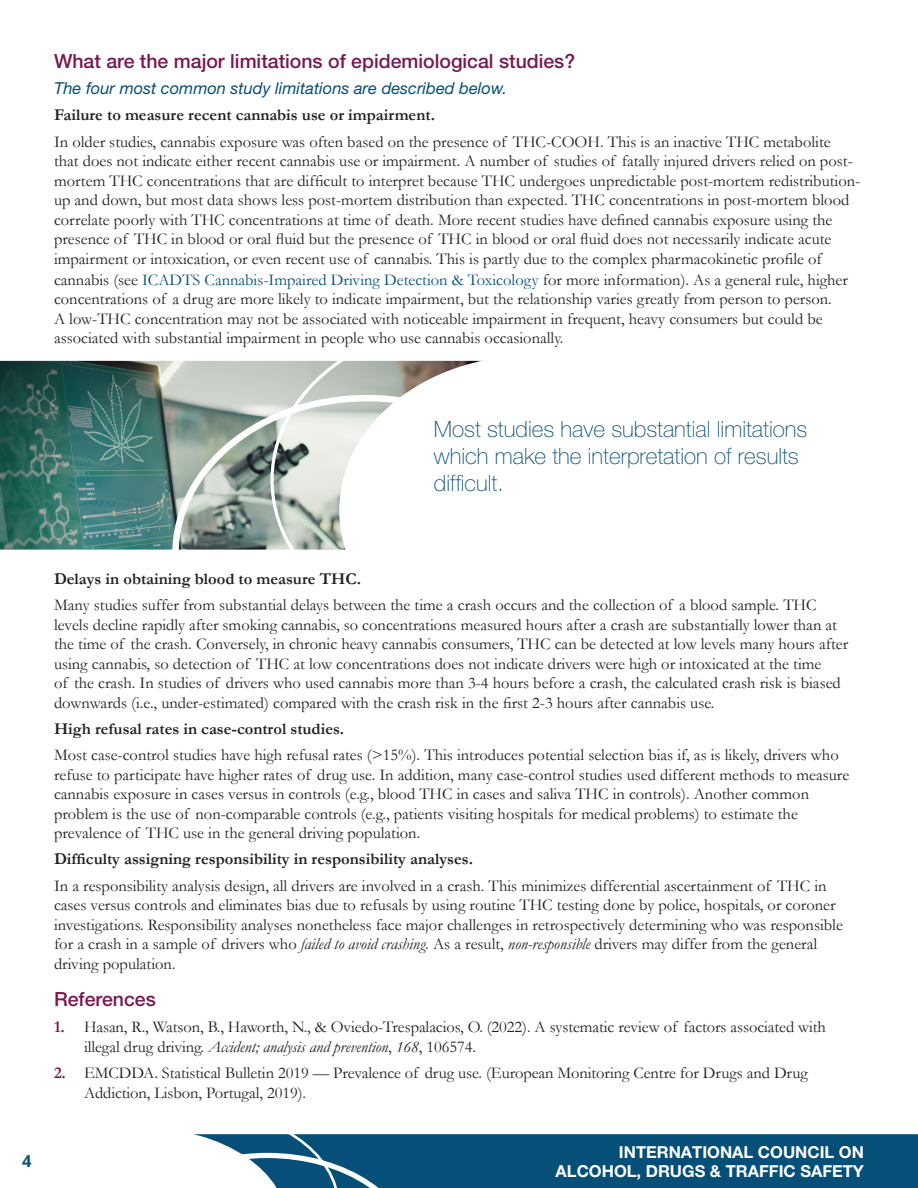
<style>
.page{position:relative;width:918px;height:1188px;background:#fff}
.page>*{position:absolute;margin:0;border:0;box-sizing:border-box;transform-origin:0 0}
.IDCATS_Call_Out{font:100 22.5px/27px "Helvetica Neue LT Pro";color:#064f78}
.IDCATS_Heading{font:500 19.5px "Helvetica Neue LT Pro";color:#781951}
.IDCATS_Body_Copy{font:16.5px/19.5px "Garamond";color:#231f20}
.IDCATS_Body_Copy_Bol{font:700 16.5px "Garamond";color:#231f20}
.IDCATS_Heading_2{font:italic 16.5px "Helvetica Neue LT Pro";color:#064f78}
.t1{font:700 16.5px/19.5px "Helvetica Neue LT Pro";color:#fff;text-align:right}
.t2{font:700 16.5px "Open Sans";color:#064f78}
.s1{color:#064f78}
.s2{font-style:italic}
.s3{font-weight:700;color:#781951}
</style>
<div class="page">
<div style="left:414px;top:1134px;width:504px;height:54px;background:#064f78"></div>
<svg style="left:193px;top:1134px;width:221px;height:54px"></svg>
<img style="left:0;top:361px;width:269px;height:189px">
<svg style="left:269px;top:360px;width:70px;height:32px"></svg>
<svg style="left:339px;top:360px;width:145px;height:32px"></svg>
<svg style="left:169px;top:392px;width:239px;height:158px"></svg>
<p class="IDCATS_Heading" style="left:54px;top:49px;width:523px">What are the major limitations of epidemiological studies?</p>
<p class="IDCATS_Heading_2" style="left:54px;top:78px;width:454px">The four most common study limitations are described below.</p>
<p class="IDCATS_Body_Copy_Bol" style="left:54px;top:104px;width:382px">Failure to measure recent cannabis use or impairment.</p>
<p class="IDCATS_Body_Copy" style="left:54px;top:131px;width:808px">In older studies, cannabis exposure was often based on the presence of THC-COOH. This is an inactive THC metabolite<br>that does not indicate either recent cannabis use or impairment. A number of studies of fatally injured drivers relied on post&shy;mortem THC concentrations that are difficult to interpret because THC undergoes unpredictable post-mortem redistribution&shy;up and down, but most data shows less post-mortem distribution than expected. THC concentrations in post-mortem blood correlate poorly with THC concentrations at time of death. More recent studies have defined cannabis exposure using the presence of THC in blood or oral fluid but the presence of THC in blood or oral fluid does not necessarily indicate acute impairment or intoxication, or even recent use of cannabis. This is partly due to the complex pharmacokinetic profile of</p>
<p class="IDCATS_Body_Copy" style="left:54px;top:269px;width:795px">cannabis (see <span class="s1">ICADTS Cannabis-Impaired Driving Detection &amp; Toxicology</span> for more information). As a general rule, higher concentrations of a drug are more likely to indicate impairment, but the relationship varies greatly from person to person.<br>A low-THC concentration may not be associated with noticeable impairment in frequent, heavy consumers but could be associated with substantial impairment in people who use cannabis occasionally.</p>
<p class="IDCATS_Call_Out" style="left:434px;top:415px;width:375px">Most studies have substantial limitations which make the interpretation of results difficult.</p>
<p class="IDCATS_Body_Copy_Bol" style="left:54px;top:567px;width:309px">Delays in obtaining blood to measure THC.</p>
<p class="IDCATS_Body_Copy" style="left:54px;top:595px;width:796px">Many studies suffer from substantial delays between the time a crash occurs and the collection of a blood sample. THC levels decline rapidly after smoking cannabis, so concentrations measured hours after a crash are substantially lower than at the time of the crash. Conversely, in chronic heavy cannabis consumers, THC can be detected at low levels many hours after using cannabis, so detection of THC at low concentrations does not indicate drivers were high or intoxicated at the time<br>of the crash. In studies of drivers who used cannabis more than 3-4 hours before a crash, the calculated crash risk is biased downwards (i.e., under-estimated) compared with the crash risk in the first 2-3 hours after cannabis use.</p>
<p class="IDCATS_Body_Copy_Bol" style="left:54px;top:717px;width:292px">High refusal rates in case-control studies.</p>
<p class="IDCATS_Body_Copy" style="left:54px;top:745px;width:797px">Most case-control studies have high refusal rates (&gt;15%). This introduces potential selection bias if, as is likely, drivers who refuse to participate have higher rates of drug use. In addition, many case-control studies used different methods to measure cannabis exposure in cases versus in controls (e.g., blood THC in cases and saliva THC in controls). Another common problem is the use of non-comparable controls (e.g., patients visiting hospitals for medical problems) to estimate the prevalence of THC use in the general driving population.</p>
<p class="IDCATS_Body_Copy_Bol" style="left:54px;top:848px;width:421px">Difficulty assigning responsibility in responsibility analyses.</p>
<p class="IDCATS_Body_Copy" style="left:54px;top:875px;width:790px">In a responsibility analysis design, all drivers are involved in a crash. This minimizes differential ascertainment of THC in cases versus controls and eliminates bias due to refusals by using routine THC testing done by police, hospitals, or coroner investigations. Responsibility analyses nonetheless face major challenges in retrospectively determining who was responsible for a crash in a sample of drivers who <span class="s2">failed to avoid crashing</span>. As a result, <span class="s2">non-responsible</span> drivers may differ from the general driving population.</p>
<p class="IDCATS_Heading" style="left:54px;top:988px;width:103px">References</p>
<p class="IDCATS_Body_Copy" style="left:84px;top:1017px;width:744px;text-indent:-30px"><span class="s3">1.</span> Hasan, R., Watson, B., Haworth, N., &amp; Oviedo-Trespalacios, O. (2022). A systematic review of factors associated with illegal drug driving. <span class="s2">Accident; analysis and prevention</span>, <span class="s2">168</span>, 106574.</p>
<p class="IDCATS_Body_Copy" style="left:84px;top:1063px;width:725px;text-indent:-30px"><span class="s3">2.</span> EMCDDA. Statistical Bulletin 2019 — Prevalence of drug use. (European Monitoring Centre for Drugs and Drug<br>Addiction, Lisbon, Portugal, 2019).</p>
<p class="t2" style="left:22px;top:1150px;width:11px">4</p>
<p class="t1" style="left:556px;top:1142px;width:310px">INTERNATIONAL COUNCIL ON<br>ALCOHOL, DRUGS &amp; TRAFFIC SAFETY</p>
</div>
